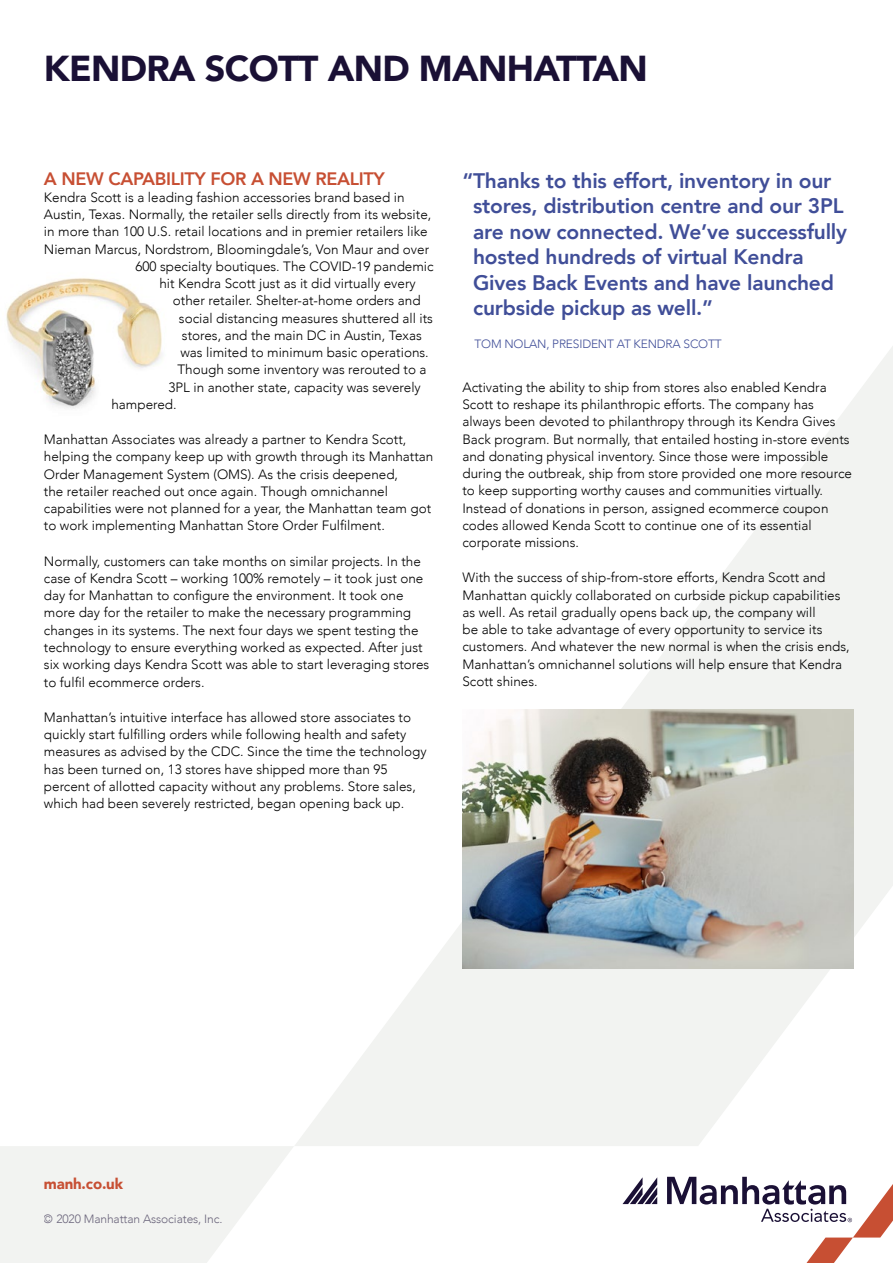
<style>
.page{position:relative;width:893px;height:1263px;background:#fff}
.page>*{position:absolute;margin:0;border:0;box-sizing:border-box;transform-origin:0 0}
.t1{font:900 36px "Avenir";letter-spacing:-.02em;color:#1a1035}
.t2{font:800 21px/25.5px "Avenir";letter-spacing:-.01em;color:#404e98}
.t3{font:800 18px "Avenir";letter-spacing:-.02em;color:#c74f33}
.t4{font:900 15px "Avenir";letter-spacing:-.01em;color:#c74f33}
.t5{font:300 13.5px/17.2px "Avenir";color:#000}
.t6{font:300 12px "Avenir";letter-spacing:-.015em;color:#404e98}
.t7{font:300 12px "Avenir";letter-spacing:-.01em;color:#1a1035}
</style>
<div class="page">
<svg style="left:0;top:1146px;width:293px;height:117px"></svg>
<svg style="left:295px;top:346px;width:598px;height:800px"></svg>
<svg style="left:622px;top:1177px;width:35px;height:27px"></svg>
<svg style="left:667px;top:1177px;width:226px;height:86px"></svg>
<img style="left:462px;top:709px;width:392px;height:260px">
<img style="left:6px;top:278px;width:156px;height:131px">
<h1 class="t1" style="left:44px;top:38px;width:605px">KENDRA SCOTT AND MANHATTAN</h1>
<h3 class="t3" style="left:44px;top:164px;width:342px">A NEW CAPABILITY FOR A NEW REALITY</h3>
<p class="t5" style="left:44px;top:189px;width:362px">Kendra Scott is a leading fashion accessories brand based in</p>
<p class="t5" style="left:44px;top:206px;width:389px">Austin, Texas. Normally, the retailer sells directly from its website,</p>
<p class="t5" style="left:44px;top:223px;width:385px">in more than 100 U.S. retail locations and in premier retailers like</p>
<p class="t5" style="left:44px;top:240px;width:387px">Nieman Marcus, Nordstrom, Bloomingdale’s, Von Maur and over</p>
<p class="t5" style="left:135px;top:258px;width:300px">600 specialty boutiques. The COVID-19 pandemic</p>
<p class="t5" style="left:159px;top:275px;width:258px">hit Kendra Scott just as it did virtually every</p>
<p class="t5" style="left:173px;top:292px;width:249px">other retailer. Shelter-at-home orders and</p>
<p class="t5" style="left:179px;top:309px;width:256px">social distancing measures shuttered all its</p>
<p class="t5" style="left:182px;top:327px;width:241px">stores, and the main DC in Austin, Texas</p>
<p class="t5" style="left:180px;top:344px;width:250px">was limited to minimum basic operations.</p>
<p class="t5" style="left:177px;top:361px;width:251px">Though some inventory was rerouted to a</p>
<p class="t5" style="left:168px;top:378px;width:254px">3PL in another state, capacity was severely</p>
<p class="t5" style="left:111px;top:396px;width:67px">hampered.</p>
<p class="t5" style="left:44px;top:431px;width:391px">Manhattan Associates was already a partner to Kendra Scott, helping the company keep up with growth through its Manhattan Order Management System (OMS). As the crisis deepened,<br>the retailer reached out once again. Though omnichannel capabilities were not planned for a year, the Manhattan team got to work implementing Manhattan Store Order Fulfilment.</p>
<p class="t5" style="left:44px;top:552px;width:387px">Normally, customers can take months on similar projects. In the case of Kendra Scott – working 100% remotely – it took just one day for Manhattan to configure the environment. It took one more day for the retailer to make the necessary programming changes in its systems. The next four days we spent testing the technology to ensure everything worked as expected. After just six working days Kendra Scott was able to start leveraging stores to fulfil ecommerce orders.</p>
<p class="t5" style="left:44px;top:708px;width:384px">Manhattan’s intuitive interface has allowed store associates to quickly start fulfilling orders while following health and safety measures as advised by the CDC. Since the time the technology has been turned on, 13 stores have shipped more than 95 percent of allotted capacity without any problems. Store sales, which had been severely restricted, began opening back up.</p>
<h2 class="t2" style="left:473px;top:168px;width:375px;text-indent:-11px">“Thanks to this effort, inventory in our stores, distribution centre and our 3PL are now connected. We’ve successfully hosted hundreds of virtual Kendra Gives Back Events and have launched curbside pickup as well.”</h2>
<p class="t6" style="left:474px;top:337px;width:249px">TOM NOLAN, PRESIDENT AT KENDRA SCOTT</p>
<p class="t5" style="left:462px;top:379px;width:391px">Activating the ability to ship from stores also enabled Kendra Scott to reshape its philanthropic efforts. The company has always been devoted to philanthropy through its Kendra Gives Back program. But normally, that entailed hosting in-store events and donating physical inventory. Since those were impossible during the outbreak, ship from store provided one more resource to keep supporting worthy causes and communities virtually.<br>Instead of donations in person, assigned ecommerce coupon codes allowed Kenda Scott to continue one of its essential corporate missions.</p>
<p class="t5" style="left:462px;top:569px;width:389px">With the success of ship-from-store efforts, Kendra Scott and Manhattan quickly collaborated on curbside pickup capabilities as well. As retail gradually opens back up, the company will<br>be able to take advantage of every opportunity to service its customers. And whatever the new normal is when the crisis ends, Manhattan’s omnichannel solutions will help ensure that Kendra Scott shines.</p>
<p class="t4" style="left:44px;top:1171px;width:81px">manh.co.uk</p>
<p class="t7" style="left:44px;top:1211px;width:180px">© 2020 Manhattan Associates, Inc.</p>
</div>
